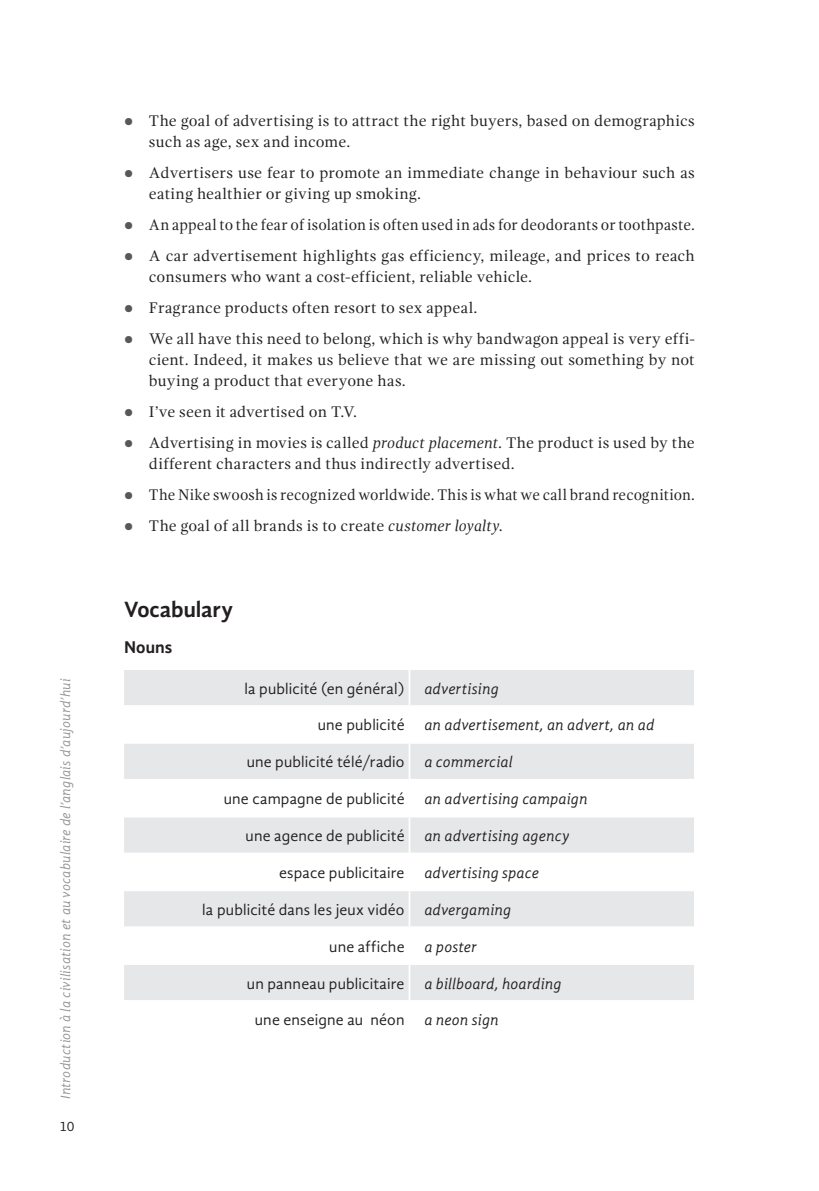
<style>
.page{position:relative;width:819px;height:1191px;background:#fff}
.page>*{position:absolute;margin:0;border:0;box-sizing:border-box;transform-origin:0 0}
.t1{font:700 22.75px "Gandhi Sans";letter-spacing:-.005em;color:#231f20}
.t2{font:700 17.5px "Gandhi Sans";letter-spacing:.005em;color:#231f20}
.t3{font:15.75px/21px "Gandhi Serif";letter-spacing:.01em;color:#231f20}
.t4{font:15.75px "Gandhi Sans";letter-spacing:.01em;color:#231f20}
.t5{font:italic 15.75px "Gandhi Sans";letter-spacing:.005em;color:#231f20}
.t6{font:15.75px "Gandhi Serif";letter-spacing:.01em;color:#231f20;scale:.96 1}
.t7{font:15.75px "Gandhi Serif";letter-spacing:.01em;color:#231f20;scale:.95 1}
.t8{font:italic 14px "Gandhi Sans";letter-spacing:.01em;color:#939598}
.t9{font:14px "Gandhi Sans";color:#231f20}
.s1{color:#57585a}
.s2{font-style:italic}
</style>
<div class="page">
<svg style="left:124px;top:670px;width:570px;height:330px;fill:#e6e7e9"></svg>
<hr style="left:409px;top:705px;width:286px;height:2px;background:#fff">
<hr style="left:409px;top:742px;width:286px;height:1px;background:#fff">
<hr style="left:124px;top:779px;width:571px;height:1px;background:#fff">
<hr style="left:124px;top:815px;width:571px;height:2px;background:#fff">
<hr style="left:124px;top:852px;width:571px;height:2px;background:#fff">
<hr style="left:124px;top:889px;width:571px;height:2px;background:#fff">
<hr style="left:124px;top:926px;width:571px;height:2px;background:#fff">
<hr style="left:124px;top:963px;width:571px;height:2px;background:#fff">
<hr style="left:124px;top:742px;width:285px;height:1px;background:#fff">
<hr style="left:124px;top:705px;width:285px;height:2px;background:#fff">
<hr style="left:408px;top:670px;width:2px;height:35px;background:#fff">
<hr style="left:408px;top:707px;width:2px;height:35px;background:#fff">
<hr style="left:408px;top:743px;width:2px;height:36px;background:#fff">
<hr style="left:408px;top:780px;width:2px;height:35px;background:#fff">
<hr style="left:408px;top:817px;width:2px;height:35px;background:#fff">
<hr style="left:408px;top:854px;width:2px;height:35px;background:#fff">
<hr style="left:408px;top:891px;width:2px;height:35px;background:#fff">
<hr style="left:408px;top:928px;width:2px;height:35px;background:#fff">
<hr style="left:408px;top:965px;width:2px;height:35px;background:#fff">
<p class="t8" style="left:60px;top:1099px;width:422px;rotate:-90deg">Introduction à la civilisation et au vocabulaire de l’anglais d’aujourd’hui</p>
<p class="t9" style="left:60px;top:1121px;width:17px">10</p>
<p class="t3" style="left:149px;top:112px;width:547px;text-indent:-25px"><span class="s1">●</span> The goal of advertising is to attract the right buyers, based on demographics such as age, sex and income.</p>
<p class="t3" style="left:149px;top:164px;width:547px;text-indent:-25px"><span class="s1">●</span> Advertisers use fear to promote an immediate change in behaviour such as eating healthier or giving up smoking.</p>
<p class="t6" style="left:124px;top:219px;width:596px"><span class="s1">●</span> An appeal to the fear of isolation is often used in ads for deodorants or toothpaste.</p>
<p class="t3" style="left:149px;top:247px;width:547px;text-indent:-25px"><span class="s1">●</span> A car advertisement highlights gas efficiency, mileage, and prices to reach consumers who want a cost-efficient, reliable vehicle.</p>
<p class="t3" style="left:124px;top:299px;width:355px"><span class="s1">●</span> Fragrance products often resort to sex appeal.</p>
<p class="t3" style="left:149px;top:329px;width:547px;text-align:justify;text-indent:-25px"><span class="s1">●</span> We all have this need to belong, which is why bandwagon appeal is very effi&shy;cient. Indeed, it makes us believe that we are missing out something by not buying a product that everyone has.</p>
<p class="t3" style="left:124px;top:402px;width:234px"><span class="s1">●</span> I’ve seen it advertised on T.V.</p>
<p class="t3" style="left:149px;top:433px;width:547px;text-indent:-25px"><span class="s1">●</span> Advertising in movies is called <span class="s2">product placement</span>. The product is used by the different characters and thus indirectly advertised.</p>
<p class="t7" style="left:124px;top:488px;width:602px"><span class="s1">●</span> The Nike swoosh is recognized worldwide. This is what we call brand recognition.</p>
<p class="t3" style="left:124px;top:516px;width:380px"><span class="s1">●</span> The goal of all brands is to create <span class="s2">customer loyalty</span>.</p>
<h1 class="t1" style="left:124px;top:601px;width:110px">Vocabulary</h1>
<p class="t2" style="left:124px;top:641px;width:50px">Nouns</p>
<p class="t4" style="left:244px;top:682px;width:162px">la publicité (en général)</p>
<p class="t5" style="left:424px;top:682px;width:76px">advertising</p>
<p class="t4" style="left:318px;top:719px;width:88px">une publicité</p>
<p class="t5" style="left:424px;top:719px;width:232px">an advertisement, an advert, an ad</p>
<p class="t4" style="left:247px;top:756px;width:159px">une publicité télé/radio</p>
<p class="t5" style="left:424px;top:756px;width:90px">a commercial</p>
<p class="t4" style="left:224px;top:793px;width:182px">une campagne de publicité</p>
<p class="t5" style="left:424px;top:792px;width:165px">an advertising campaign</p>
<p class="t4" style="left:245px;top:830px;width:160px">une agence de publicité</p>
<p class="t5" style="left:424px;top:829px;width:146px">an advertising agency</p>
<p class="t4" style="left:279px;top:866px;width:127px">espace publicitaire</p>
<p class="t5" style="left:424px;top:866px;width:116px">advertising space</p>
<p class="t4" style="left:202px;top:903px;width:204px">la publicité dans les jeux vidéo</p>
<p class="t5" style="left:424px;top:903px;width:88px">advergaming</p>
<p class="t4" style="left:329px;top:940px;width:77px">une affiche</p>
<p class="t5" style="left:424px;top:940px;width:54px">a poster</p>
<p class="t4" style="left:247px;top:977px;width:159px">un panneau publicitaire</p>
<p class="t5" style="left:424px;top:977px;width:138px">a billboard, hoarding</p>
<p class="t4" style="left:255px;top:1014px;width:151px">une enseigne au néon</p>
<p class="t5" style="left:424px;top:1014px;width:76px">a neon sign</p>
</div>
